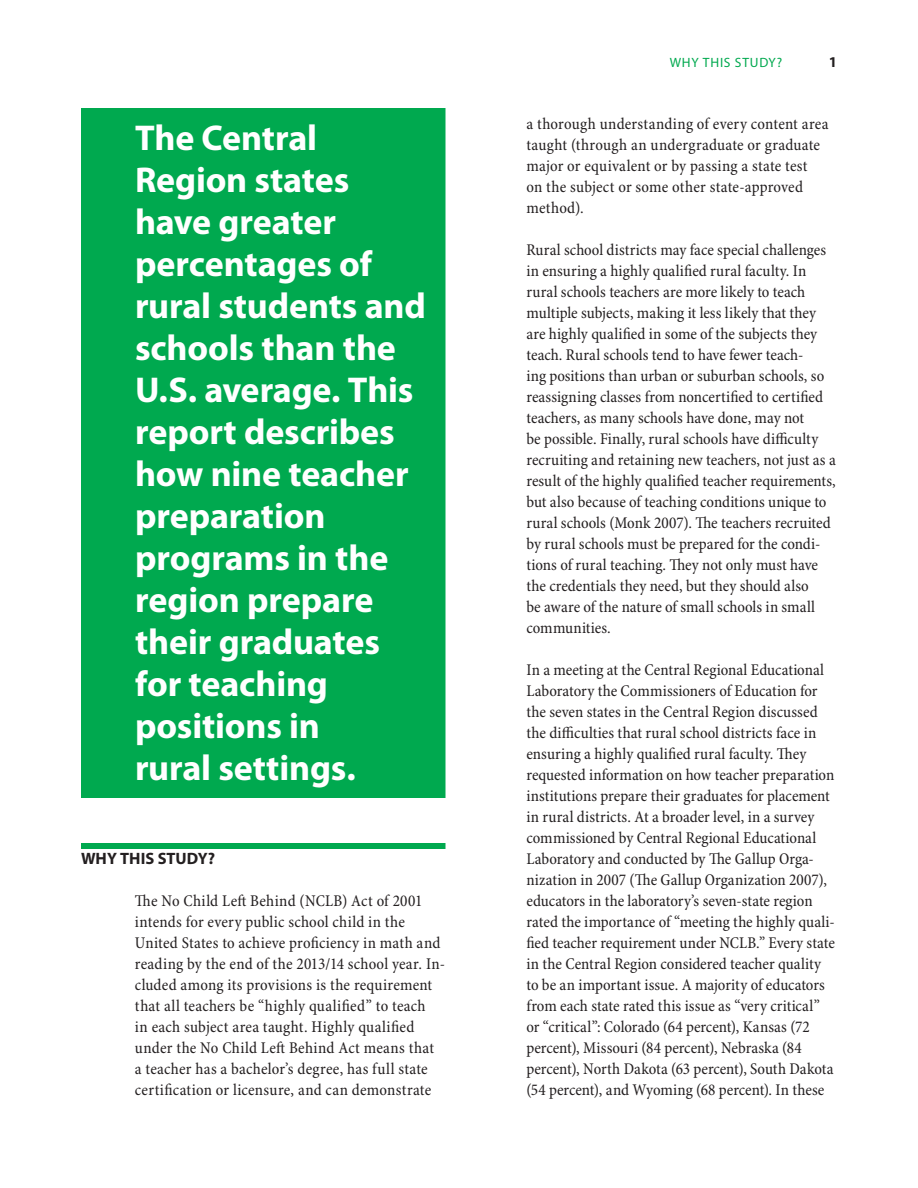
<style>
.page{position:relative;width:918px;height:1188px;background:#fff}
.page>*{position:absolute;margin:0;border:0;box-sizing:border-box;transform-origin:0 0}
.t1{font:700 36px/42px "Myriad Pro";letter-spacing:-.005em;color:#fff}
.t2{font:condensed 16.5px/21px "Minion Pro";letter-spacing:.005em;color:#231f20}
.t3{font:700 16.5px "Myriad Pro";color:#231f20}
.t4{font:700 15px "Myriad Pro";color:#231f20}
.t5{font:13.5px "Myriad Pro";letter-spacing:.055em;color:#00a94f}
</style>
<div class="page">
<div style="left:81px;top:108px;width:365px;height:690px;background:#00a94f"></div>
<div style="left:81px;top:843px;width:365px;height:6px;background:#00a94f"></div>
<p class="t1" style="left:135px;top:117px;width:292px">The Central<br>Region states have greater percentages of rural students and schools than the<br>U.S. average. This report describes how nine teacher preparation programs in the region prepare their graduates for teaching positions in<br>rural settings.</p>
<p class="t3" style="left:81px;top:849px;width:136px">Why this stu dy?</p>
<p class="t2" style="left:135px;top:891px;width:312px">The No Child Left Behind (NCLB) Act of 2001 intends for every public school child in the United States to achieve proficiency in math and reading by the end of the 2013/14 school year. In&shy;cluded among its provisions is the requirement that all teachers be “highly qualified” to teach<br>in each subject area taught. Highly qualified under the No Child Left Behind Act means that<br>a teacher has a bachelor’s degree, has full state certification or licensure, and can demonstrate</p>
<p class="t5" style="left:670px;top:55px;width:114px">WHY THIS STUDY?</p>
<p class="t4" style="left:829px;top:54px;width:10px">1</p>
<p class="t2" style="left:526px;top:114px;width:304px">a thorough understanding of every content area taught (through an undergraduate or graduate major or equivalent or by passing a state test<br>on the subject or some other state-approved method).</p>
<p class="t2" style="left:526px;top:240px;width:311px">Rural school districts may face special challenges in ensuring a highly qualified rural faculty. In rural schools teachers are more likely to teach multiple subjects, making it less likely that they are highly qualified in some of the subjects they teach. Rural schools tend to have fewer teach-<br>ing positions than urban or suburban schools, so reassigning classes from noncertified to certified teachers, as many schools have done, may not<br>be possible. Finally, rural schools have difficulty recruiting and retaining new teachers, not just as a result of the highly qualified teacher requirements, but also because of teaching conditions unique to rural schools (Monk 2007). The teachers recruited by rural schools must be prepared for the condi&shy;tions of rural teaching. They not only must have the credentials they need, but they should also<br>be aware of the nature of small schools in small communities.</p>
<p class="t2" style="left:526px;top:660px;width:310px">In a meeting at the Central Regional Educational Laboratory the Commissioners of Education for the seven states in the Central Region discussed the difficulties that rural school districts face in ensuring a highly qualified rural faculty. They requested information on how teacher preparation institutions prepare their graduates for placement in rural districts. At a broader level, in a survey commissioned by Central Regional Educational Laboratory and conducted by The Gallup Orga&shy;nization in 2007 (The Gallup Organization 2007), educators in the laboratory’s seven-state region rated the importance of “meeting the highly quali&shy;fied teacher requirement under NCLB.” Every state in the Central Region considered teacher quality to be an important issue. A majority of educators from each state rated this issue as “very critical” or “critical”: Colorado (64 percent), Kansas (72 percent), Missouri (84 percent), Nebraska (84 percent), North Dakota (63 percent), South Dakota (54 percent), and Wyoming (68 percent). In these</p>
</div>
